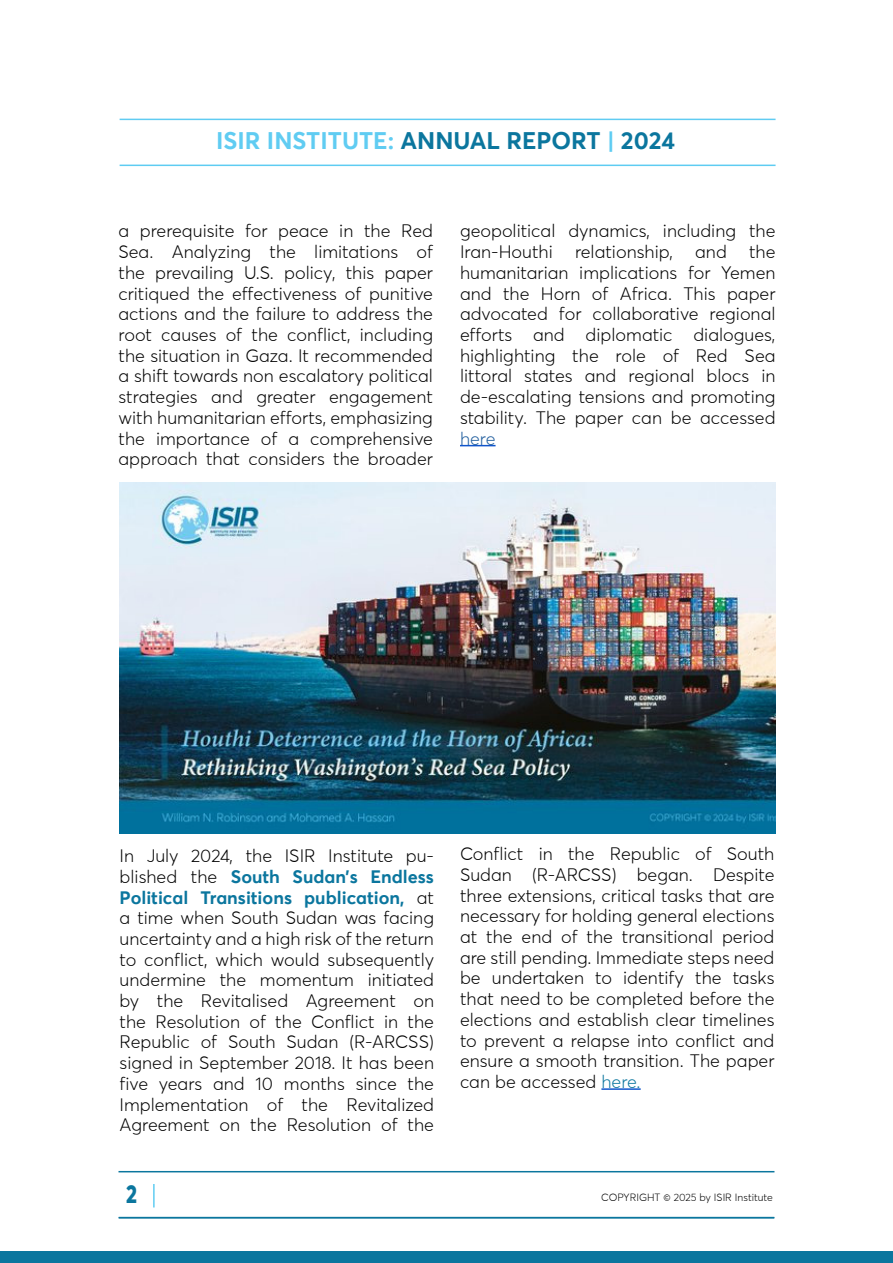
<style>
.page{position:relative;width:893px;height:1263px;background:#fff}
.page>*{position:absolute;margin:0;border:0;box-sizing:border-box;transform-origin:0 0}
.t1{font:800 25.35px "Averta Std";color:#0b769e;scale:.83 1}
.t2{font:700 24px "Averta Std";color:#0b769e}
.t3{font:300 18px/20.7px "Averta Std";color:#000;text-align:justify}
.t4{font:300 18px "Averta Std";color:#215e9e}
.t5{font:300 10.5px "Averta Std";color:#000}
.s1{color:#60ccf2}
.s2{color:#5eccf2}
.s3{font-weight:700;color:#0b769e}
.s4{color:#0b769e}
</style>
<div class="page">
<hr style="left:120px;top:119px;width:656px;height:1px;background:#60ccf2">
<hr style="left:120px;top:165px;width:656px;height:1px;background:#5eccf2">
<hr style="left:118px;top:1171px;width:656px;height:1px;background:#0b769e">
<hr style="left:118px;top:1217px;width:656px;height:1px;background:#0b769e">
<hr style="left:153px;top:1184px;width:2px;height:23px;background:#60ccf2">
<div style="left:0;top:1251px;width:893px;height:12px;background:#0b769e"></div>
<hr style="left:460px;top:445px;width:36px;height:1px;background:#15c">
<img style="left:120px;top:482px;width:656px;height:351px">
<hr style="left:601px;top:1088px;width:40px;height:2px;background:#15c">
<h2 class="t2" style="left:216px;top:126px;width:460px"><span class="s1">ISIR INSTITUTE:</span> ANNUAL REPORT <span class="s2">|</span> 2024</h2>
<p class="t3" style="left:118px;top:221px;width:316px">a prerequisite for peace in the Red Sea. Analyzing the limitations of the prevailing U.S. policy, this paper critiqued the effectiveness of punitive actions and the failure to address the root causes of the conflict, including the situation in Gaza. It recommended a shift towards non escalatory political strategies and greater engagement with humanitarian efforts, emphasizing the importance of a comprehensive approach that considers the broader</p>
<p class="t3" style="left:460px;top:221px;width:317px">geopolitical dynamics, including the Iran-Houthi relationship, and the humanitarian implications for Yemen and the Horn of Africa. This paper advocated for collaborative regional efforts and diplomatic dialogues, highlighting the role of Red Sea littoral states and regional blocs in de-escalating tensions and promoting stability. The paper can be accessed</p>
<p class="t4" style="left:460px;top:427px;width:37px">here</p>
<p class="t3" style="left:120px;top:845px;width:316px;text-align:left">In July 2024, the ISIR Institute pu-- blished the <span class="s3">South Sudan’s Endless Political Transitions publication,</span> at a time when South Sudan was facing uncertainty and a high risk of the return to conflict, which would subsequently undermine the momentum initiated by the Revitalised Agreement on the Resolution of the Conflict in the Republic of South Sudan (R-ARCSS) signed in September 2018. It has been five years and 10 months since the Implementation of the Revitalized Agreement on the Resolution of the</p>
<h1 class="t1" style="left:126px;top:1178px;width:15px">2</h1>
<p class="t3" style="left:460px;top:843px;width:316px">Conflict in the Republic of South Sudan (R-ARCSS) began. Despite three extensions, critical tasks that are necessary for holding general elections at the end of the transitional period are still pending. Immediate steps need be undertaken to identify the tasks that need to be completed before the elections and establish clear timelines to prevent a relapse into conflict and ensure a smooth transition. The paper can be accessed <span class="s4">here.</span></p>
<p class="t5" style="left:601px;top:1191px;width:173px">COPYRIGHT © 2025 by ISIR Institute</p>
</div>
